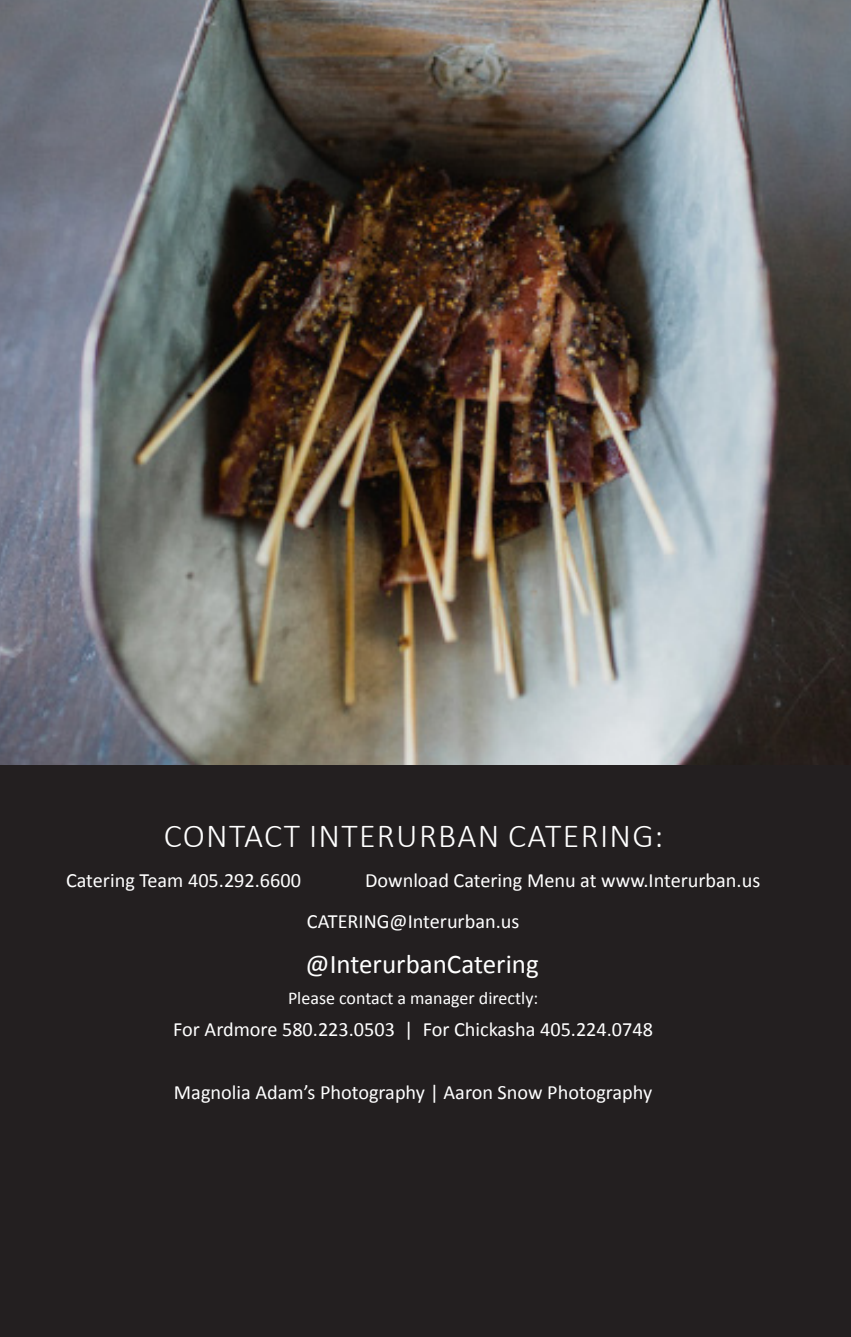
<style>
.page{position:relative;width:851px;height:1337px;background:#fff}
.page>*{position:absolute;margin:0;border:0;box-sizing:border-box;transform-origin:0 0}
.Paragraph_Style_1{font:300 33.75px "Calibri";letter-spacing:.04em;color:#fff}
.Paragraph_Style_1-2{font:27px "Calibri";color:#fff}
.Paragraph_Style_1-3{font:20.25px "Calibri";color:#fff}
.Paragraph_Style_1-4{font:18px "Calibri";color:#fff}
</style>
<div class="page">
<img style="left:0;top:0;width:850px;height:765px">
<div style="left:0;top:765px;width:850px;height:571px;background:#231f20"></div>
<p class="Paragraph_Style_1" style="left:164px;top:814px;width:501px">CONTACT INTERURBAN CATERING:</p>
<p class="Paragraph_Style_1-3" style="left:66px;top:867px;width:236px">Catering Team 405.292.6600</p>
<p class="Paragraph_Style_1-3" style="left:365px;top:867px;width:396px">Download Catering Menu at www.Interurban.us</p>
<p class="Paragraph_Style_1-3" style="left:307px;top:908px;width:214px">CATERING@Interurban.us</p>
<p class="Paragraph_Style_1-2" style="left:305px;top:946px;width:235px">@InterurbanCatering</p>
<p class="Paragraph_Style_1-4" style="left:288px;top:986px;width:252px">Please contact a manager directly:</p>
<p class="Paragraph_Style_1-3" style="left:173px;top:1016px;width:481px">For Ardmore 580.223.0503 | For Chickasha 405.224.0748</p>
<p class="Paragraph_Style_1-3" style="left:174px;top:1079px;width:480px">Magnolia Adam’s Photography | Aaron Snow Photography</p>
</div>
